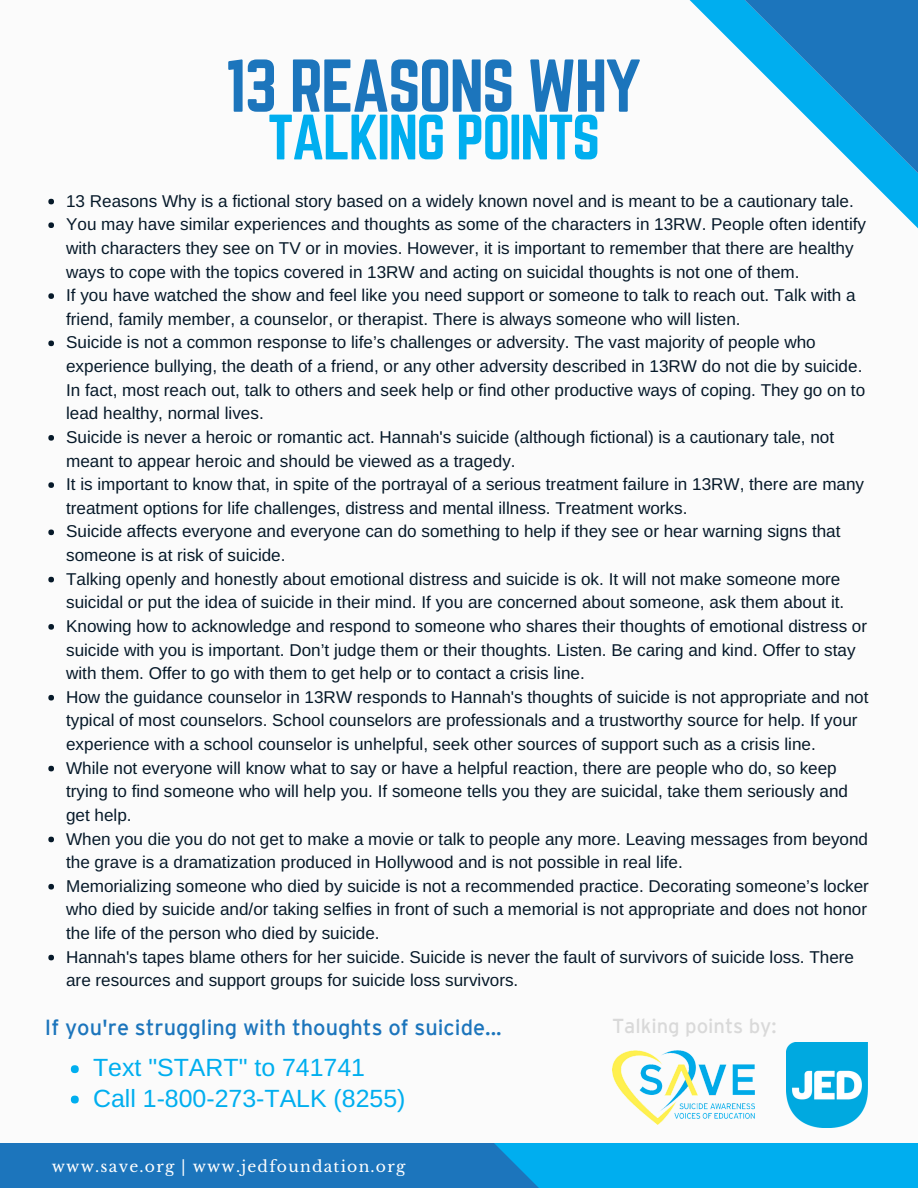
<style>
.page{position:relative;width:918px;height:1188px;background:#fbfbfb}
.page>*{position:absolute;margin:0;border:0;box-sizing:border-box;transform-origin:0 0}
.t1{font:65.4px "Norwester";letter-spacing:-.03em;color:#1c75bc}
.t2{font:55.95px "Norwester";letter-spacing:-.03em;color:#00aeef}
.t3{font:24.9px/30.3px "Arimo";color:#00aeef}
.t4{font:21.75px "Interstate";color:#1c75bc}
.t5{font:20.25px "Interstate";color:#d9d9d9}
.t6{font:17.1px/23.7px "Arimo";color:#061929}
.t7{font:15.6px "Libre Baskerville";letter-spacing:.08em;color:#fff}
</style>
<div class="page">
<div style="left:0;top:1143px;width:746px;height:45px;background:#1c75bc"></div>
<svg style="left:494px;top:1042px;width:424px;height:146px"></svg>
<svg style="left:689px;top:0;width:229px;height:229px"></svg>
<svg style="left:728px;top:0;width:190px;height:186px"></svg>
<img style="left:786px;top:1043px;width:81px;height:84px">
<img style="left:612px;top:1043px;width:143px;height:82px">
<svg style="left:48px;top:199px;width:6px;height:5px"></svg>
<svg style="left:48px;top:222px;width:6px;height:6px"></svg>
<svg style="left:48px;top:293px;width:6px;height:6px"></svg>
<svg style="left:48px;top:341px;width:6px;height:5px"></svg>
<svg style="left:48px;top:435px;width:6px;height:6px"></svg>
<svg style="left:48px;top:482px;width:6px;height:6px"></svg>
<svg style="left:48px;top:530px;width:6px;height:5px"></svg>
<svg style="left:48px;top:577px;width:6px;height:5px"></svg>
<svg style="left:48px;top:624px;width:6px;height:6px"></svg>
<svg style="left:48px;top:695px;width:6px;height:6px"></svg>
<svg style="left:48px;top:766px;width:6px;height:5px"></svg>
<svg style="left:48px;top:837px;width:6px;height:5px"></svg>
<svg style="left:48px;top:884px;width:6px;height:6px"></svg>
<svg style="left:48px;top:955px;width:6px;height:5px"></svg>
<div style="left:71px;top:1065px;width:8px;height:8px;background:#00aeef;border-radius:50%"></div>
<div style="left:71px;top:1096px;width:8px;height:7px;background:#00aeef;border-radius:50%"></div>
<h1 class="t1" style="left:225px;top:55px;width:418px">13 REASONS WHY</h1>
<h2 class="t2" style="left:268px;top:110px;width:334px">TALKING POINTS</h2>
<p class="t6" style="left:66px;top:189px;width:804px">13 Reasons Why is a fictional story based on a widely known novel and is meant to be a cautionary tale.<br>You may have similar experiences and thoughts as some of the characters in 13RW. People often identify with characters they see on TV or in movies. However, it is important to remember that there are healthy ways to cope with the topics covered in 13RW and acting on suicidal thoughts is not one of them.<br>If you have watched the show and feel like you need support or someone to talk to reach out. Talk with a friend, family member, a counselor, or therapist. There is always someone who will listen.<br>Suicide is not a common response to life’s challenges or adversity. The vast majority of people who experience bullying, the death of a friend, or any other adversity described in 13RW do not die by suicide.<br>In fact, most reach out, talk to others and seek help or find other productive ways of coping. They go on to lead healthy, normal lives.<br>Suicide is never a heroic or romantic act. Hannah's suicide (although fictional) is a cautionary tale, not meant to appear heroic and should be viewed as a tragedy.<br>It is important to know that, in spite of the portrayal of a serious treatment failure in 13RW, there are many treatment options for life challenges, distress and mental illness. Treatment works.<br>Suicide affects everyone and everyone can do something to help if they see or hear warning signs that someone is at risk of suicide.<br>Talking openly and honestly about emotional distress and suicide is ok. It will not make someone more suicidal or put the idea of suicide in their mind. If you are concerned about someone, ask them about it.<br>Knowing how to acknowledge and respond to someone who shares their thoughts of emotional distress or suicide with you is important. Don’t judge them or their thoughts. Listen. Be caring and kind. Offer to stay with them. Offer to go with them to get help or to contact a crisis line.<br>How the guidance counselor in 13RW responds to Hannah's thoughts of suicide is not appropriate and not typical of most counselors. School counselors are professionals and a trustworthy source for help. If your experience with a school counselor is unhelpful, seek other sources of support such as a crisis line.<br>While not everyone will know what to say or have a helpful reaction, there are people who do, so keep trying to find someone who will help you. If someone tells you they are suicidal, take them seriously and get help.<br>When you die you do not get to make a movie or talk to people any more. Leaving messages from beyond the grave is a dramatization produced in Hollywood and is not possible in real life.<br>Memorializing someone who died by suicide is not a recommended practice. Decorating someone’s locker who died by suicide and/or taking selfies in front of such a memorial is not appropriate and does not honor the life of the person who died by suicide.<br>Hannah's tapes blame others for her suicide. Suicide is never the fault of survivors of suicide loss. There are resources and support groups for suicide loss survivors.</p>
<p class="t4" style="left:45px;top:1015px;width:458px">If you're struggling with thoughts of suicide...</p>
<p class="t5" style="left:612px;top:1014px;width:166px">Talking points by:</p>
<h3 class="t3" style="left:93px;top:1053px;width:314px">Text "START" to 741741<br>Call 1-800-273-TALK (8255)</h3>
<p class="t7" style="left:52px;top:1157px;width:355px">www.save.org | www.jedfoundation.org</p>
</div>
